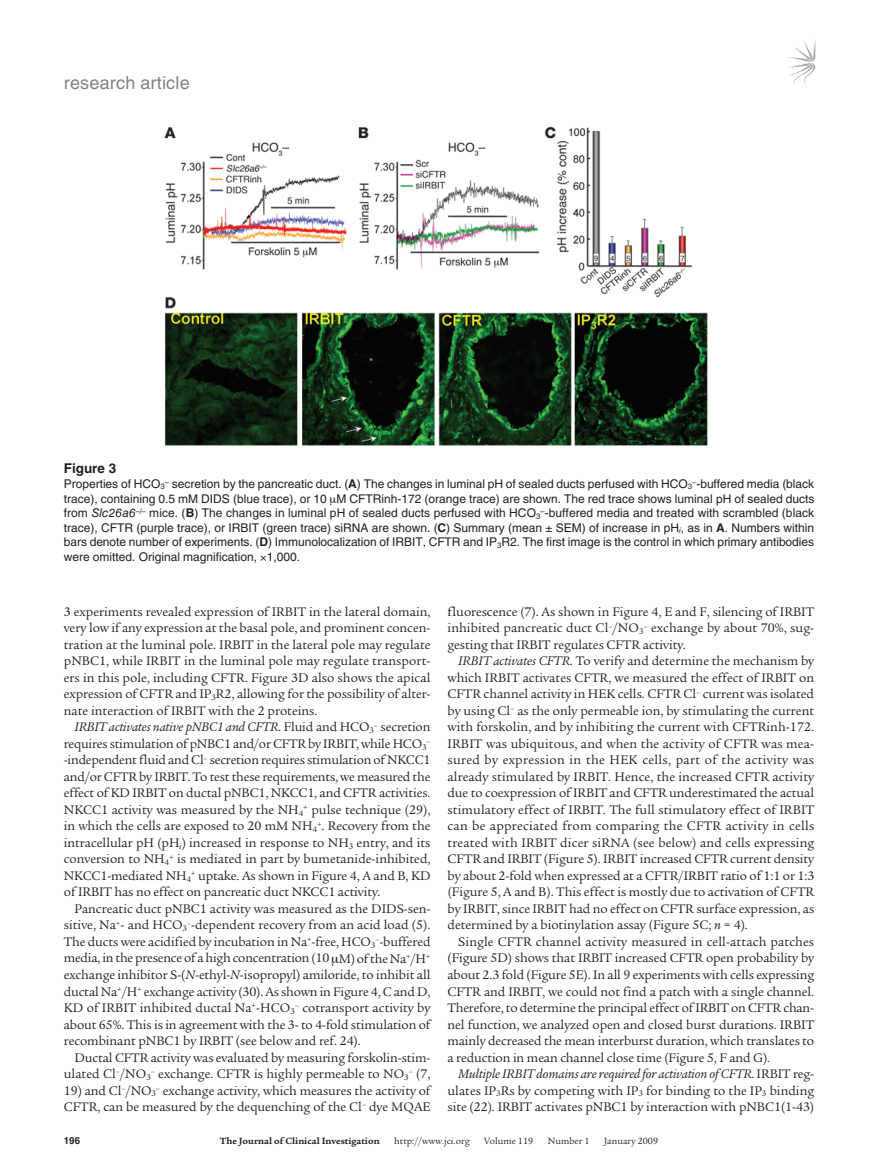
<style>
.page{position:relative;width:878px;height:1174px;background:#fff}
.page>*{position:absolute;margin:0;border:0;box-sizing:border-box;transform-origin:0 0}
.t1{font:18px "Helvetica LT Std";letter-spacing:.01em;color:#808285}
.t2{font:13.5px/16.5px "Legacy Serif Std";letter-spacing:-.005em;color:#231f20;text-align:justify}
.t3{font:700 13.5px "Helvetica LT Std";color:#231f20}
.t4{font:12px/14.7px "Helvetica LT Std";color:#231f20;text-align:justify}
.t5{font:9.75px "Legacy Serif Std";color:#231f20}
.t6{font:700 9.75px "Legacy Serif Std";color:#231f20}
.t7{font:700 9.75px "Helvetica LT Std";color:#231f20}
.t8{font:8.7px "Legacy Serif Std";color:#231f20}
.s1{font-weight:700}
.s2{font-style:italic}
</style>
<div class="page">
<svg style="left:789px;top:41px;width:26px;height:44px"></svg>
<img style="left:164px;top:126px;width:544px;height:320px">
<h1 class="t1" style="left:64px;top:72px;width:127px">research article</h1>
<p class="t3" style="left:64px;top:460px;width:54px">Figure 3</p>
<p class="t4" style="left:64px;top:476px;width:752px">Properties of HCO<sub>3</sub><sup>–</sup> secretion by the pancreatic duct. (<span class="s1">A</span>) The changes in luminal pH of sealed ducts perfused with HCO<sub>3</sub><sup>–</sup>-buffered media (black trace), containing 0.5 mM DIDS (blue trace), or 10 M CFTRinh-172 (orange trace) are shown. The red trace shows luminal pH of sealed ducts from <span class="s2">Slc26a6</span><sup>–/–</sup> mice. (<span class="s1">B</span>) The changes in luminal pH of sealed ducts perfused with HCO<sub>3</sub><sup>–</sup>-buffered media and treated with scrambled (black trace), CFTR (purple trace), or IRBIT (green trace) siRNA are shown. (<span class="s1">C</span>) Summary (mean ± SEM) of increase in pH<sub>i</sub>, as in <span class="s1">A</span>. Numbers within bars denote number of experiments. (<span class="s1">D</span>) Immunolocalization of IRBIT, CFTR and IP<sub>3</sub>R2. The first image is the control in which primary antibodies were omitted. Original magnification, 1,000.</p>
<p class="t2" style="left:64px;top:603px;width:368px">3 experiments revealed expression of IRBIT in the lateral domain, very low if any expression at the basal pole, and prominent concen&shy;tration at the luminal pole. IRBIT in the lateral pole may regulate pNBC1, while IRBIT in the luminal pole may regulate transport&shy;ers in this pole, including CFTR. Figure 3D also shows the apical expression of CFTR and IP<sub>3</sub>R2, allowing for the possibility of alter&shy;nate interaction of IRBIT with the 2 proteins.</p>
<p class="t2" style="left:64px;top:719px;width:368px;text-align:right"><span class="s2">IRBIT activates native pNBC1 and CFTR</span>. Fluid and HCO<sub>3</sub><sup>–</sup> secretion requires stimulation of pNBC1 and/or CFTR by IRBIT, while HCO<sub>3</sub></p>
<p class="t8" style="left:426px;top:736px;width:6px">–</p>
<p class="t2" style="left:64px;top:752px;width:368px">-independent fluid and Cl<sup>–</sup> secretion requires stimulation ofNKCC1 and/or CFTR by IRBIT. To test these requirements, we measured the effect of KD IRBIT on ductal pNBC1, NKCC1, and CFTR activities.<br>NKCC1 activity was measured by the NH<sub>4</sub><sup>+</sup> pulse technique (29), in which the cells are exposed to 20 mM NH<sub>4</sub><sup>+</sup>. Recovery from the intracellular pH (pH<sub>i</sub>) increased in response to NH<sub>3</sub> entry, and its conversion to NH<sub>4</sub><sup>+</sup> is mediated in part by bumetanide-inhibited, NKCC1-mediated NH<sub>4</sub><sup>+</sup> uptake. As shown in Figure 4, A and B, KD of IRBIT has no effect on pancreatic duct NKCC1 activity.</p>
<p class="t2" style="left:64px;top:900px;width:368px;text-indent:11px">Pancreatic duct pNBC1 activity was measured as the DIDS-sen&shy;sitive, Na<sup>+</sup>- and HCO<sub>3</sub><sup>–</sup>-dependent recovery from an acid load (5).<br>The ducts were acidified by incubation in Na<sup>+</sup>-free, HCO<sub>3</sub><sup>–</sup>-buffered media,inthepresence of ahighconcentration(10 M) oftheNa<sup>+</sup>/H<sup>+ </sup>exchange inhibitor S-(<span class="s2">N</span>-ethyl-<span class="s2">N</span>-isopropyl) amiloride, to inhibit all ductal Na<sup>+</sup>/H<sup>+</sup> exchange activity (30). As shown in Figure 4, C and D, KD of IRBIT inhibited ductal Na<sup>+</sup>-HCO<sub>3</sub><sup>–</sup> cotransport activity by about 65%. This is in agreement with the 3- to 4-fold stimulation of recombinant pNBC1 by IRBIT (see below and ref. 24).</p>
<p class="t2" style="left:64px;top:1049px;width:368px;text-align:right">Ductal CFTR activity was evaluated by measuring forskolin-stim&shy;ulated Cl<sup>–</sup>/NO<sub>3</sub><sup>–</sup> exchange. CFTR is highly permeable to NO<sub>3</sub><sup>–</sup> (7,</p>
<p class="t2" style="left:64px;top:1082px;width:368px">19) and Cl<sup>–</sup>/NO<sub>3</sub><sup>–</sup> exchange activity, which measures the activity of<br>CFTR, can be measured by the dequenching of the Cl<sup>–</sup> dye MQAE</p>
<p class="t2" style="left:447px;top:603px;width:368px">fluorescence (7). As shown in Figure 4, E and F, silencing of IRBIT inhibited pancreatic duct Cl<sup>–</sup>/NO<sub>3</sub><sup>–</sup> exchange by about 70%, sug&shy;gesting that IRBIT regulates CFTR activity.</p>
<p class="t2" style="left:447px;top:653px;width:368px;text-indent:11px"><span class="s2">IRBIT activates CFTR</span>. To verify and determine the mechanism by which IRBIT activates CFTR, we measured the effect of IRBIT on CFTR channel activity in HEK cells. CFTR Cl<sup>–</sup> current was isolated by using Cl<sup>–</sup> as the only permeable ion, by stimulating the current with forskolin, and by inhibiting the current with CFTRinh-172.<br>IRBIT was ubiquitous, and when the activity of CFTR was mea&shy;sured by expression in the HEK cells, part of the activity was already stimulated by IRBIT. Hence, the increased CFTR activity due to coexpression of IRBIT and CFTR underestimated the actual stimulatory effect of IRBIT. The full stimulatory effect of IRBIT can be appreciated from comparing the CFTR activity in cells treated with IRBIT dicer siRNA (see below) and cells expressing CFTR and IRBIT (Figure 5). IRBIT increased CFTR current density by about 2-fold when expressed at a CFTR/IRBIT ratio of 1:1 or 1:3 (Figure 5, A and B). This effect is mostly due to activation of CFTR by IRBIT, since IRBIT had no effect on CFTR surface expression, as determined by a biotinylation assay (Figure 5C; <span class="s2">n</span> = 4).</p>
<p class="t2" style="left:447px;top:933px;width:368px;text-indent:11px">Single CFTR channel activity measured in cell-attach patches (Figure 5D) shows that IRBIT increased CFTR open probability by about 2.3 fold (Figure 5E). In all 9 experiments with cells expressing CFTR and IRBIT, we could not find a patch with a single channel.<br>Therefore, to determine the principal effect ofIRBIT on CFTR chan&shy;nel function, we analyzed open and closed burst durations. IRBIT mainly decreased the mean interburst duration, which translates to a reduction in mean channel close time (Figure 5, F and G).</p>
<p class="t2" style="left:447px;top:1065px;width:368px;text-indent:11px"><span class="s2">Multiple IRBIT domains are required for activation of CFTR</span>. IRBIT reg&shy;ulates IP<sub>3</sub>Rs by competing with IP<sub>3</sub> for binding to the IP<sub>3</sub> binding site (22). IRBIT activates pNBC1 by interaction with pNBC1(1-43)</p>
<p class="t7" style="left:64px;top:1134px;width:18px">196</p>
<p class="t6" style="left:220px;top:1135px;width:161px">The Journal of Clinical Investigation</p>
<p class="t5" style="left:394px;top:1135px;width:77px">http://www.jci.org</p>
<p class="t5" style="left:484px;top:1135px;width:50px">Volume 119</p>
<p class="t5" style="left:548px;top:1135px;width:43px">Number 1</p>
<p class="t5" style="left:604px;top:1135px;width:55px">January 2009</p>
</div>
